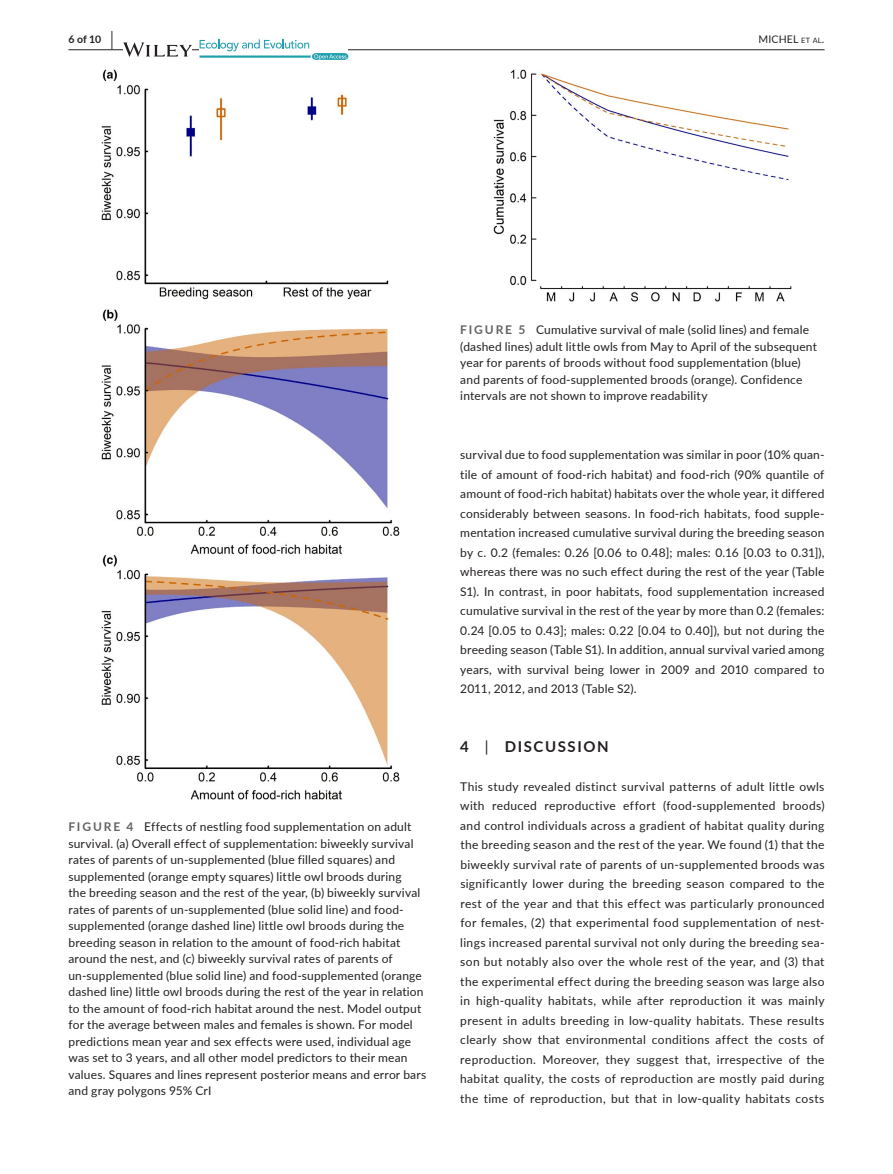
<style>
.page{position:relative;width:893px;height:1174px;background:#fff}
.page>*{position:absolute;margin:0;border:0;box-sizing:border-box;transform-origin:0 0}
.t1{font:700 15px "Lato";letter-spacing:.11em;color:#231f20}
.t2{font:12px/19.5px "Lato";letter-spacing:.015em;color:#231f20;text-align:justify}
.t3{font:10.5px "Lato";letter-spacing:.015em;color:#231f20}
.t4{font:700 10.5px "Lato";color:#231f20}
.s1{font-size:19.5px}
.s2{font-size:7.35px}
.s3{font-weight:700;color:#636366}
.s4{font-weight:400}
</style>
<div class="page">
<hr style="left:68px;top:49px;width:756px;height:1px;background:#231f20">
<svg style="left:123px;top:42px;width:69px;height:15px"></svg>
<svg style="left:200px;top:39px;width:148px;height:21px"></svg>
<img style="left:102px;top:69px;width:297px;height:730px">
<img style="left:494px;top:69px;width:297px;height:233px">
<p class="t4" style="left:68px;top:31px;width:46px">6 of 10 <span class="s1">|</span></p>
<p class="t3" style="left:758px;top:31px;width:67px">MICHEL <span class="s2">et al</span>.</p>
<p class="t2" style="left:460px;top:321px;width:358px;line-height:16.5px;text-align:left"><span class="s3">FIGURE 5</span> Cumulative survival of male (solid lines) and female (dashed lines) adult little owls from May to April of the subsequent year for parents of broods without food supplementation (blue) and parents of food-supplemented broods (orange). Confidence intervals are not shown to improve readability</p>
<p class="t2" style="left:68px;top:818px;width:359px;line-height:16.5px;text-align:left"><span class="s3">FIGURE 4</span> Effects of nestling food supplementation on adult survival. (a) Overall effect of supplementation: biweekly survival rates of parents of un-supplemented (blue filled squares) and supplemented (orange empty squares) little owl broods during<br>the breeding season and the rest of the year, (b) biweekly survival rates of parents of un-supplemented (blue solid line) and food&shy;supplemented (orange dashed line) little owl broods during the breeding season in relation to the amount of food-rich habitat around the nest, and (c) biweekly survival rates of parents of un-supplemented (blue solid line) and food-supplemented (orange dashed line) little owl broods during the rest of the year in relation to the amount of food-rich habitat around the nest. Model output for the average between males and females is shown. For model predictions mean year and sex effects were used, individual age was set to 3 years, and all other model predictors to their mean values. Squares and lines represent posterior means and error bars and gray polygons 95% CrI</p>
<p class="t2" style="left:460px;top:444px;width:366px">survival due to food supplementation was similar in poor (10% quan&shy;tile of amount of food-rich habitat) and food-rich (90% quantile of amount of food-rich habitat) habitats over the whole year, it differed considerably between seasons. In food-rich habitats, food supple&shy;mentation increased cumulative survival during the breeding season by c. 0.2 (females: 0.26 [0.06 to 0.48]; males: 0.16 [0.03 to 0.31]), whereas there was no such effect during the rest of the year (Table S1). In contrast, in poor habitats, food supplementation increased cumulative survival in the rest of the year by more than 0.2 (females:<br>0.24 [0.05 to 0.43]; males: 0.22 [0.04 to 0.40]), but not during the breeding season (Table S1). In addition, annual survival varied among years, with survival being lower in 2009 and 2010 compared to 2011, 2012, and 2013 (Table S2).</p>
<p class="t1" style="left:460px;top:735px;width:150px">4 <span class="s4">|</span> DISCUSSION</p>
<p class="t2" style="left:460px;top:776px;width:366px">This study revealed distinct survival patterns of adult little owls with reduced reproductive effort (food-supplemented broods) and control individuals across a gradient of habitat quality during the breeding season and the rest of the year. We found (1) that the biweekly survival rate of parents of un-supplemented broods was significantly lower during the breeding season compared to the rest of the year and that this effect was particularly pronounced for females, (2) that experimental food supplementation of nest&shy;lings increased parental survival not only during the breeding sea&shy;son but notably also over the whole rest of the year, and (3) that the experimental effect during the breeding season was large also in high-quality habitats, while after reproduction it was mainly present in adults breeding in low-quality habitats. These results clearly show that environmental conditions affect the costs of reproduction. Moreover, they suggest that, irrespective of the habitat quality, the costs of reproduction are mostly paid during the time of reproduction, but that in low-quality habitats costs</p>
</div>
